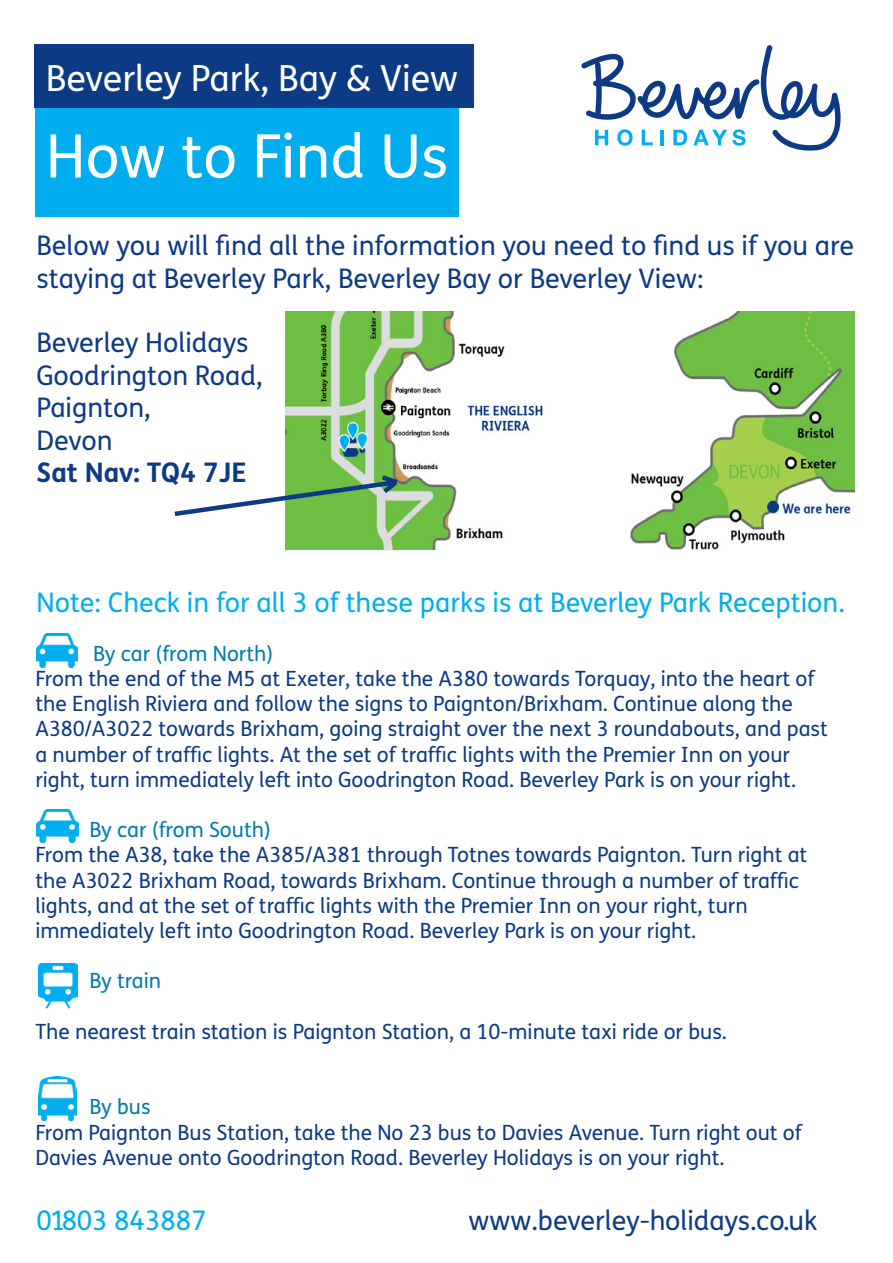
<style>
.page{position:relative;width:893px;height:1263px;background:#fff}
.page>*{position:absolute;margin:0;border:0;box-sizing:border-box;transform-origin:0 0}
.t1{font:60px "FS Me";color:#fff}
.t2{font:36px "FS Me";color:#fff}
.t3{font:33px "Myriad Pro";color:#fff}
.t4{font:27px/32.4px "FS Me";color:#0c3a84}
.t5{font:27px "FS Me";color:#00aeef}
.t6{font:700 27px "FS Me";color:#0c3a84}
.t7{font:21px/25.2px "FS Me";color:#0c3a84}
.t8{font:21px "FS Me";color:#007baf}
</style>
<div class="page">
<div style="left:35px;top:108px;width:424px;height:108px;background:#00aeef"></div>
<div style="left:35px;top:44px;width:439px;height:64px;background:#0c3a84"></div>
<svg style="left:581px;top:45px;width:260px;height:106px"></svg>
<img style="left:286px;top:311px;width:569px;height:240px">
<svg style="left:174px;top:472px;width:241px;height:47px"></svg>
<img style="left:36px;top:633px;width:42px;height:34px">
<img style="left:39px;top:963px;width:38px;height:45px">
<img style="left:38px;top:1076px;width:39px;height:44px">
<img style="left:37px;top:809px;width:41px;height:33px">
<h2 class="t2" style="left:46px;top:54px;width:414px">Beverley Park, Bay &amp; View</h2>
<h1 class="t1" style="left:46px;top:115px;width:404px">How to Find Us</h1>
<h3 class="t3" style="left:59px;top:57px;width:318px">Beverley Holidays 2014</h3>
<p class="t4" style="left:36px;top:229px;width:819px">Below you will find all the information you need to find us if you are staying at Beverley Park, Beverley Bay or Beverley View:</p>
<p class="t4" style="left:36px;top:326px;width:228px">Beverley Holidays<br>Goodrington Road,<br>Paignton,<br>Devon</p>
<p class="t6" style="left:36px;top:452px;width:212px">Sat Nav: TQ4 7JE</p>
<p class="t5" style="left:36px;top:583px;width:810px">Note: Check in for all 3 of these parks is at Beverley Park Reception.</p>
<p class="t8" style="left:93px;top:639px;width:182px">By car (from North)</p>
<p class="t7" style="left:35px;top:666px;width:794px">From the end of the M5 at Exeter, take the A380 towards Torquay, into the heart of the English Riviera and follow the signs to Paignton/Brixham. Continue along the A380/A3022 towards Brixham, going straight over the next 3 roundabouts, and past a number of traffic lights. At the set of traffic lights with the Premier Inn on your right, turn immediately left into Goodrington Road. Beverley Park is on your right.</p>
<p class="t8" style="left:89px;top:815px;width:183px">By car (from South)</p>
<p class="t7" style="left:35px;top:842px;width:773px">From the A38, take the A385/A381 through Totnes towards Paignton. Turn right at the A3022 Brixham Road, towards Brixham. Continue through a number of traffic lights, and at the set of traffic lights with the Premier Inn on your right, turn immediately left into Goodrington Road. Beverley Park is on your right.</p>
<p class="t8" style="left:89px;top:966px;width:73px">By train</p>
<p class="t7" style="left:35px;top:1018px;width:693px">The nearest train station is Paignton Station, a 10-minute taxi ride or bus.</p>
<p class="t8" style="left:89px;top:1092px;width:63px">By bus</p>
<p class="t7" style="left:35px;top:1119px;width:768px">From Paignton Bus Station, take the No 23 bus to Davies Avenue. Turn right out of<br>Davies Avenue onto Goodrington Road. Beverley Holidays is on your right.</p>
<p class="t5" style="left:36px;top:1202px;width:172px">01803 843887</p>
<p class="t4" style="left:468px;top:1204px;width:351px">www.beverley-holidays.co.uk</p>
</div>
